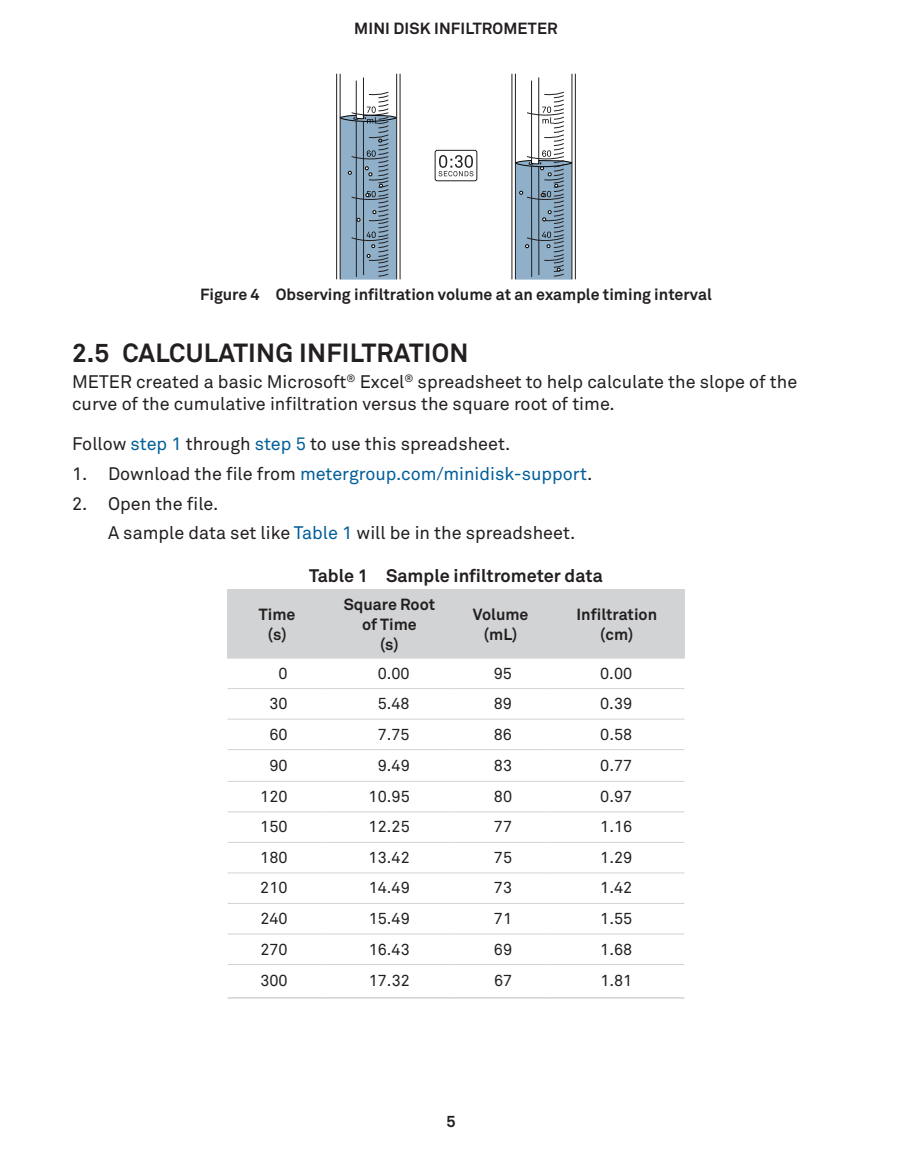
<style>
.page{position:relative;width:900px;height:1152px;background:#fff}
.page>*{position:absolute;margin:0;border:0;box-sizing:border-box;transform-origin:0 0}
.t1{font:700 26px "Akkurat Pro";letter-spacing:.01em;color:#231f20}
.t2{font:18px/22px "Akkurat Pro";color:#231f20}
.t3{font:18px "Akkurat Pro";color:#005e99}
.t4{font:700 18px "Akkurat Pro";color:#231f20}
.t5{font:16px "Akkurat Pro";color:#231f20}
.t6{font:700 16px/20px "Akkurat Pro";color:#231f20;text-align:center}
.s1{color:#005e99}
.s2{color:#231f20}
</style>
<div class="page">
<hr style="left:340px;top:74px;width:1px;height:205px;background:#231f20">
<hr style="left:336px;top:74px;width:1px;height:205px;background:#231f20">
<hr style="left:396px;top:74px;width:1px;height:205px;background:#231f20">
<hr style="left:400px;top:74px;width:1px;height:205px;background:#231f20">
<hr style="left:515px;top:74px;width:1px;height:205px;background:#231f20">
<hr style="left:512px;top:74px;width:1px;height:205px;background:#231f20">
<hr style="left:572px;top:74px;width:1px;height:205px;background:#231f20">
<hr style="left:575px;top:74px;width:1px;height:205px;background:#231f20">
<svg style="left:340px;top:77px;width:57px;height:203px"></svg>
<svg style="left:435px;top:77px;width:137px;height:203px"></svg>
<div style="left:228px;top:590px;width:456px;height:68px;background:#d1d3d4"></div>
<hr style="left:227px;top:589px;width:100px;height:1px;background:#d1d3d4">
<hr style="left:327px;top:589px;width:125px;height:1px;background:#d1d3d4">
<hr style="left:452px;top:589px;width:97px;height:1px;background:#d1d3d4">
<hr style="left:549px;top:589px;width:136px;height:1px;background:#d1d3d4">
<hr style="left:228px;top:749px;width:99px;height:1px;background:#d1d3d4">
<hr style="left:327px;top:749px;width:125px;height:1px;background:#d1d3d4">
<hr style="left:452px;top:749px;width:97px;height:1px;background:#d1d3d4">
<hr style="left:549px;top:749px;width:135px;height:1px;background:#d1d3d4">
<hr style="left:228px;top:781px;width:99px;height:1px;background:#d1d3d4">
<hr style="left:327px;top:781px;width:125px;height:1px;background:#d1d3d4">
<hr style="left:452px;top:781px;width:97px;height:1px;background:#d1d3d4">
<hr style="left:549px;top:781px;width:135px;height:1px;background:#d1d3d4">
<hr style="left:228px;top:812px;width:99px;height:1px;background:#d1d3d4">
<hr style="left:327px;top:812px;width:125px;height:1px;background:#d1d3d4">
<hr style="left:452px;top:812px;width:97px;height:1px;background:#d1d3d4">
<hr style="left:549px;top:812px;width:135px;height:1px;background:#d1d3d4">
<hr style="left:228px;top:842px;width:99px;height:1px;background:#d1d3d4">
<hr style="left:327px;top:842px;width:125px;height:1px;background:#d1d3d4">
<hr style="left:452px;top:842px;width:97px;height:1px;background:#d1d3d4">
<hr style="left:549px;top:842px;width:135px;height:1px;background:#d1d3d4">
<hr style="left:228px;top:873px;width:99px;height:1px;background:#d1d3d4">
<hr style="left:327px;top:873px;width:125px;height:1px;background:#d1d3d4">
<hr style="left:452px;top:873px;width:97px;height:1px;background:#d1d3d4">
<hr style="left:549px;top:873px;width:135px;height:1px;background:#d1d3d4">
<hr style="left:228px;top:903px;width:99px;height:1px;background:#d1d3d4">
<hr style="left:327px;top:903px;width:125px;height:1px;background:#d1d3d4">
<hr style="left:452px;top:903px;width:97px;height:1px;background:#d1d3d4">
<hr style="left:549px;top:903px;width:135px;height:1px;background:#d1d3d4">
<hr style="left:228px;top:934px;width:99px;height:1px;background:#d1d3d4">
<hr style="left:327px;top:934px;width:125px;height:1px;background:#d1d3d4">
<hr style="left:452px;top:934px;width:97px;height:1px;background:#d1d3d4">
<hr style="left:549px;top:934px;width:135px;height:1px;background:#d1d3d4">
<hr style="left:228px;top:964px;width:99px;height:1px;background:#d1d3d4">
<hr style="left:327px;top:964px;width:125px;height:1px;background:#d1d3d4">
<hr style="left:452px;top:964px;width:97px;height:1px;background:#d1d3d4">
<hr style="left:549px;top:964px;width:135px;height:1px;background:#d1d3d4">
<hr style="left:228px;top:997px;width:99px;height:2px;background:#d1d3d4">
<hr style="left:327px;top:997px;width:125px;height:2px;background:#d1d3d4">
<hr style="left:452px;top:997px;width:97px;height:2px;background:#d1d3d4">
<hr style="left:549px;top:997px;width:135px;height:2px;background:#d1d3d4">
<hr style="left:227px;top:590px;width:1px;height:68px;background:#d1d3d4">
<hr style="left:452px;top:590px;width:1px;height:68px;background:#d1d3d4">
<hr style="left:549px;top:590px;width:1px;height:68px;background:#d1d3d4">
<hr style="left:684px;top:590px;width:1px;height:68px;background:#d1d3d4">
<hr style="left:227px;top:658px;width:100px;height:1px;background:#d1d3d4">
<hr style="left:327px;top:658px;width:125px;height:1px;background:#d1d3d4">
<hr style="left:452px;top:658px;width:97px;height:1px;background:#d1d3d4">
<hr style="left:549px;top:658px;width:136px;height:1px;background:#d1d3d4">
<hr style="left:228px;top:688px;width:99px;height:1px;background:#d1d3d4">
<hr style="left:327px;top:688px;width:125px;height:1px;background:#d1d3d4">
<hr style="left:452px;top:688px;width:97px;height:1px;background:#d1d3d4">
<hr style="left:549px;top:688px;width:135px;height:1px;background:#d1d3d4">
<hr style="left:228px;top:719px;width:99px;height:1px;background:#d1d3d4">
<hr style="left:327px;top:719px;width:125px;height:1px;background:#d1d3d4">
<hr style="left:452px;top:719px;width:97px;height:1px;background:#d1d3d4">
<hr style="left:549px;top:719px;width:135px;height:1px;background:#d1d3d4">
<p class="t6" style="left:354px;top:18px;width:205px">MINI DISK INFILTROMETER</p>
<p class="t6" style="left:200px;top:284px;width:513px">Figure 4 Observing infiltration volume at an example timing interval</p>
<h1 class="t1" style="left:72px;top:337px;width:398px">2.5 CALCULATING INFILTRATION</h1>
<p class="t2" style="left:72px;top:371px;width:727px">METER created a basic Microsoft<sup>®</sup> Excel<sup>®</sup> spreadsheet to help calculate the slope of the curve of the cumulative infiltration versus the square root of time.</p>
<p class="t2" style="left:72px;top:433px;width:440px">Follow <span class="s1">step 1</span> through <span class="s1">step 5</span> to use this spreadsheet.</p>
<p class="t3" style="left:72px;top:463px;width:522px"><span class="s2">1. Download the file from</span> metergroup.com/minidisk-support<span class="s2">.</span></p>
<p class="t2" style="left:108px;top:489px;width:469px;line-height:29.6px;text-indent:-36px">2. Open the file.<br>A sample data set like <span class="s1">Table 1</span> will be in the spreadsheet.</p>
<p class="t4" style="left:309px;top:564px;width:295px">Table 1 Sample infiltrometer data</p>
<p class="t6" style="left:259px;top:604px;width:38px">Time (s)</p>
<p class="t6" style="left:344px;top:594px;width:93px">Square Root of Time<br>(s)</p>
<p class="t6" style="left:473px;top:604px;width:57px">Volume (mL)</p>
<p class="t6" style="left:577px;top:604px;width:82px">Infiltration (cm)</p>
<p class="t5" style="left:278px;top:664px;width:11px">0</p>
<p class="t5" style="left:378px;top:664px;width:34px">0.00</p>
<p class="t5" style="left:494px;top:664px;width:20px">95</p>
<p class="t5" style="left:600px;top:664px;width:34px">0.00</p>
<p class="t5" style="left:269px;top:694px;width:20px">30</p>
<p class="t5" style="left:378px;top:694px;width:34px">5.48</p>
<p class="t5" style="left:494px;top:694px;width:20px">89</p>
<p class="t5" style="left:600px;top:694px;width:34px">0.39</p>
<p class="t5" style="left:269px;top:725px;width:20px">60</p>
<p class="t5" style="left:378px;top:725px;width:34px">7.75</p>
<p class="t5" style="left:494px;top:725px;width:20px">86</p>
<p class="t5" style="left:600px;top:725px;width:34px">0.58</p>
<p class="t5" style="left:269px;top:756px;width:20px">90</p>
<p class="t5" style="left:378px;top:756px;width:34px">9.49</p>
<p class="t5" style="left:494px;top:756px;width:20px">83</p>
<p class="t5" style="left:600px;top:756px;width:34px">0.77</p>
<p class="t5" style="left:260px;top:787px;width:29px">120</p>
<p class="t5" style="left:369px;top:787px;width:43px">10.95</p>
<p class="t5" style="left:494px;top:787px;width:20px">80</p>
<p class="t5" style="left:600px;top:787px;width:34px">0.97</p>
<p class="t5" style="left:260px;top:817px;width:29px">150</p>
<p class="t5" style="left:369px;top:817px;width:43px">12.25</p>
<p class="t5" style="left:494px;top:817px;width:20px">77</p>
<p class="t5" style="left:600px;top:817px;width:34px">1.16</p>
<p class="t5" style="left:260px;top:848px;width:29px">180</p>
<p class="t5" style="left:369px;top:848px;width:43px">13.42</p>
<p class="t5" style="left:494px;top:848px;width:20px">75</p>
<p class="t5" style="left:600px;top:848px;width:34px">1.29</p>
<p class="t5" style="left:260px;top:879px;width:29px">210</p>
<p class="t5" style="left:369px;top:879px;width:43px">14.49</p>
<p class="t5" style="left:494px;top:879px;width:20px">73</p>
<p class="t5" style="left:600px;top:879px;width:34px">1.42</p>
<p class="t5" style="left:260px;top:909px;width:29px">240</p>
<p class="t5" style="left:369px;top:909px;width:43px">15.49</p>
<p class="t5" style="left:494px;top:909px;width:20px">71</p>
<p class="t5" style="left:600px;top:909px;width:34px">1.55</p>
<p class="t5" style="left:260px;top:940px;width:29px">270</p>
<p class="t5" style="left:369px;top:940px;width:43px">16.43</p>
<p class="t5" style="left:494px;top:940px;width:20px">69</p>
<p class="t5" style="left:600px;top:940px;width:34px">1.68</p>
<p class="t5" style="left:260px;top:972px;width:29px">300</p>
<p class="t5" style="left:369px;top:972px;width:43px">17.32</p>
<p class="t5" style="left:494px;top:972px;width:20px">67</p>
<p class="t5" style="left:600px;top:972px;width:34px">1.81</p>
<p class="t6" style="left:446px;top:1111px;width:11px">5</p>
</div>
